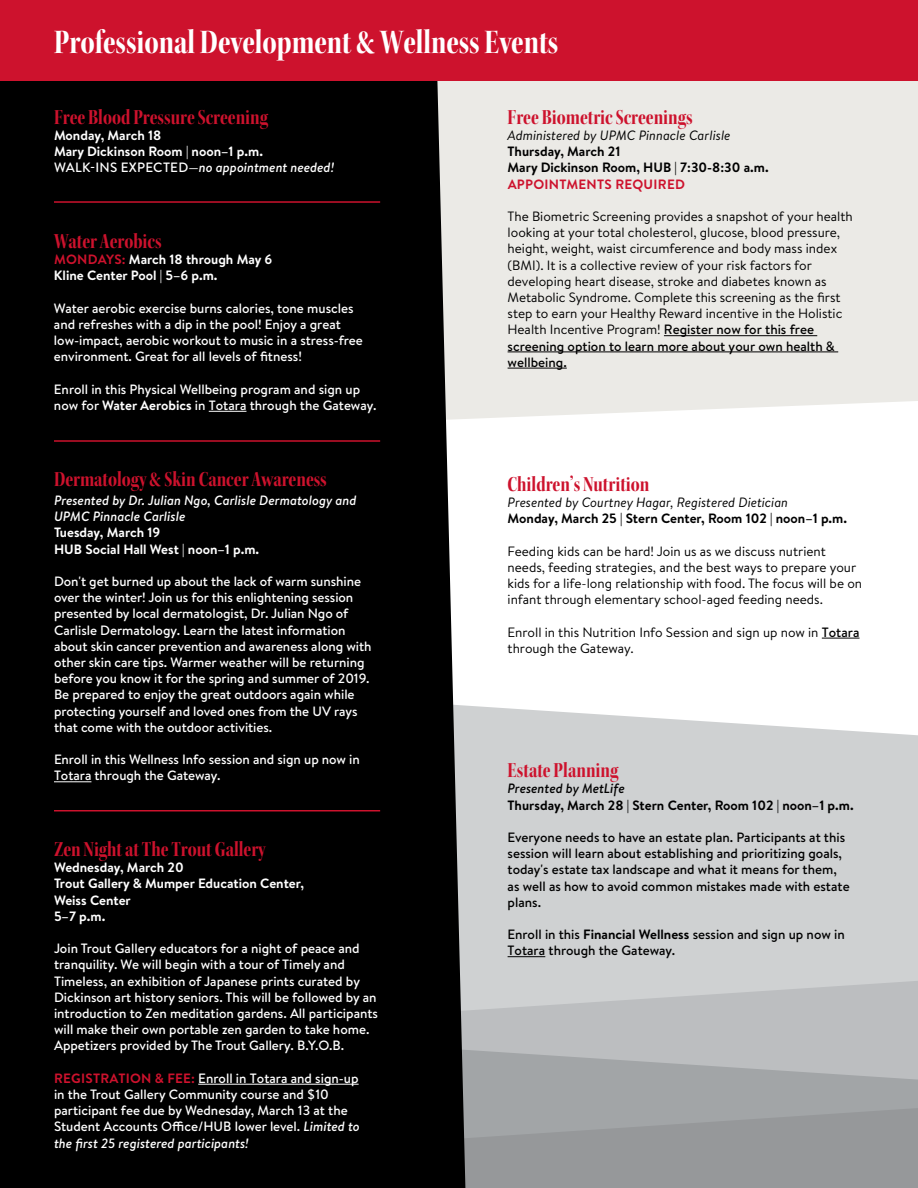
<style>
.page{position:relative;width:918px;height:1188px;background:#fff}
.page>*{position:absolute;margin:0;border:0;box-sizing:border-box;transform-origin:0 0}
.t1{font:36px "Kepler Std Bold Cn Disp";color:#fff}
.t2{font:22.5px "Kepler Std Bold Cn Disp";color:#cd122d}
.t3{font:500 13.5px/16.2px "Brandon Text";letter-spacing:-.005em;color:#fff}
.t4{font:13.5px/16.2px "Brandon Text";color:#000}
.t5{font:500 13.5px/16.2px "Brandon Text";color:#000}
.t6{font:700 13.5px/16.2px "Brandon Text";color:#fff}
.t7{font:700 13.5px/16.2px "Brandon Text";color:#000}
.t8{font:italic 13.5px "Brandon Text";color:#000}
.t9{font:italic 500 13.5px/16.2px "Brandon Text";color:#fff}
.t10{font:700 13.5px "Brandon Text";letter-spacing:.02em;color:#cd122d}
.t11{font:italic 500 13.5px "Brandon Text";color:#000}
.s1{font-weight:500}
.s2{font-weight:500;font-style:italic}
.s3{color:#cd122d}
.s4{font-weight:700}
.s5{font-weight:700;color:#cd122d}
.s6{font-style:italic}
</style>
<div class="page">
<div style="left:465px;top:705px;width:453px;height:276px;background:#cfd1d2"></div>
<svg style="left:465px;top:981px;width:453px;height:66px;background:#c0c2c4"></svg>
<svg style="left:465px;top:1047px;width:453px;height:61px;background:#a9acae"></svg>
<svg style="left:465px;top:1108px;width:453px;height:80px;background:#989a9c"></svg>
<div style="left:465px;top:81px;width:453px;height:338px;background:#ebeae6"></div>
<div style="left:0;top:81px;width:465px;height:1107px;background:#000"></div>
<div style="left:0;top:0;width:918px;height:81px;background:#cd122d"></div>
<hr style="left:209px;top:411px;width:37px;height:1px;background:#fff">
<hr style="left:54px;top:781px;width:37px;height:1px;background:#fff">
<hr style="left:198px;top:1084px;width:161px;height:1px;background:#fff">
<hr style="left:664px;top:335px;width:153px;height:1px;background:#000">
<hr style="left:508px;top:352px;width:330px;height:1px;background:#000">
<hr style="left:508px;top:368px;width:59px;height:1px;background:#000">
<hr style="left:822px;top:638px;width:38px;height:1px;background:#000">
<hr style="left:508px;top:956px;width:37px;height:1px;background:#000">
<hr style="left:54px;top:440px;width:326px;height:2px;background:#cd122d">
<hr style="left:54px;top:810px;width:326px;height:2px;background:#cd122d">
<hr style="left:54px;top:201px;width:326px;height:2px;background:#cd122d">
<h1 class="t1" style="left:54px;top:22px;width:506px">Professional Development &amp; Wellness Events</h1>
<h2 class="t2" style="left:54px;top:104px;width:215px">Free Blood Pressure Screening</h2>
<p class="t6" style="left:54px;top:127px;width:282px">Monday, March 18<br>Mary Dickinson Room | noon–1 p.m.<br><span class="s1">WALK-INS EXPECTED—</span><span class="s2">no appointment needed!</span></p>
<h2 class="t2" style="left:54px;top:229px;width:109px">Water Aerobics</h2>
<p class="t6" style="left:54px;top:251px;width:220px"><span class="s3">MONDAYS:</span> March 18 through May 6<br>Kline Center Pool | 5–6 p.m.</p>
<p class="t3" style="left:54px;top:300px;width:310px">Water aerobic exercise burns calories, tone muscles and refreshes with a dip in the pool! Enjoy a great low-impact, aerobic workout to music in a stress-free environment. Great for all levels of fitness!</p>
<p class="t3" style="left:54px;top:381px;width:324px">Enroll in this Physical Wellbeing program and sign up now for <span class="s4">Water Aerobics</span> in Totara through the Gateway.</p>
<h2 class="t2" style="left:54px;top:466px;width:274px">Dermatology &amp; Skin Cancer Awareness</h2>
<p class="t9" style="left:54px;top:492px;width:304px">Presented by Dr. Julian Ngo, Carlisle Dermatology and<br>UPMC Pinnacle Carlisle</p>
<p class="t6" style="left:54px;top:524px;width:207px">Tuesday, March 19<br>HUB Social Hall West | noon–1 p.m.</p>
<p class="t3" style="left:54px;top:573px;width:319px">Don't get burned up about the lack of warm sunshine over the winter! Join us for this enlightening session presented by local dermatologist, Dr. Julian Ngo of Carlisle Dermatology. Learn the latest information about skin cancer prevention and awareness along with other skin care tips. Warmer weather will be returning before you know it for the spring and summer of 2019.<br>Be prepared to enjoy the great outdoors again while protecting yourself and loved ones from the UV rays that come with the outdoor activities.</p>
<p class="t3" style="left:54px;top:751px;width:307px">Enroll in this Wellness Info session and sign up now in<br>Totara through the Gateway.</p>
<h2 class="t2" style="left:54px;top:837px;width:213px">Zen Night at The Trout Gallery</h2>
<p class="t6" style="left:54px;top:859px;width:252px">Wednesday, March 20<br>Trout Gallery &amp; Mumper Education Center,<br>Weiss Center<br>5–7 p.m.</p>
<p class="t3" style="left:54px;top:940px;width:326px">Join Trout Gallery educators for a night of peace and tranquility. We will begin with a tour of Timely and Timeless, an exhibition of Japanese prints curated by Dickinson art history seniors. This will be followed by an introduction to Zen meditation gardens. All participants will make their own portable zen garden to take home.<br>Appetizers provided by The Trout Gallery. B.Y.O.B.</p>
<p class="t3" style="left:54px;top:1070px;width:307px"><span class="s5">REGISTRATION &amp; FEE:</span> Enroll in Totara and sign-up in the Trout Gallery Community course and $10 participant fee due by Wednesday, March 13 at the Student Accounts Office/HUB lower level. <span class="s6">Limited to the first 25 registered participants!</span></p>
<h2 class="t2" style="left:508px;top:104px;width:186px">Free Biometric Screenings</h2>
<p class="t8" style="left:508px;top:126px;width:224px">Administered by UPMC Pinnacle Carlisle</p>
<p class="t7" style="left:508px;top:143px;width:263px">Thursday, March 21<br>Mary Dickinson Room, HUB | 7:30-8:30 a.m.</p>
<p class="t10" style="left:508px;top:174px;width:179px">APPOINTMENTS REQUIRED</p>
<p class="t4" style="left:508px;top:208px;width:347px">The Biometric Screening provides a snapshot of your health looking at your total cholesterol, glucose, blood pressure, height, weight, waist circumference and body mass index (BMI). It is a collective review of your risk factors for developing heart disease, stroke and diabetes known as Metabolic Syndrome. Complete this screening as the first step to earn your Healthy Reward incentive in the Holistic Health Incentive Program! <span class="s1">Register now for this free screening option to learn more about your own health &amp; wellbeing.</span></p>
<h2 class="t2" style="left:508px;top:472px;width:143px">Children’s Nutrition</h2>
<p class="t8" style="left:508px;top:493px;width:282px">Presented by Courtney Hagar, Registered Dietician</p>
<p class="t7" style="left:508px;top:510px;width:341px">Monday, March 25 | Stern Center, Room 102 | noon–1 p.m.</p>
<p class="t4" style="left:508px;top:543px;width:356px">Feeding kids can be hard! Join us as we discuss nutrient needs, feeding strategies, and the best ways to prepare your kids for a life-long relationship with food. The focus will be on infant through elementary school-aged feeding needs.</p>
<p class="t4" style="left:508px;top:624px;width:353px">Enroll in this Nutrition Info Session and sign up now in <span class="s1">Totara </span>through the Gateway.</p>
<h2 class="t2" style="left:508px;top:758px;width:112px">Estate Planning</h2>
<p class="t11" style="left:508px;top:779px;width:119px">Presented by MetLife</p>
<p class="t7" style="left:508px;top:796px;width:348px">Thursday, March 28 | Stern Center, Room 102 | noon–1 p.m.</p>
<p class="t5" style="left:508px;top:829px;width:344px">Everyone needs to have an estate plan. Participants at this session will learn about establishing and prioritizing goals, today's estate tax landscape and what it means for them, as well as how to avoid common mistakes made with estate plans.</p>
<p class="t5" style="left:508px;top:926px;width:339px">Enroll in this <span class="s4">Financial Wellness</span> session and sign up now in<br>Totara through the Gateway.</p>
</div>
